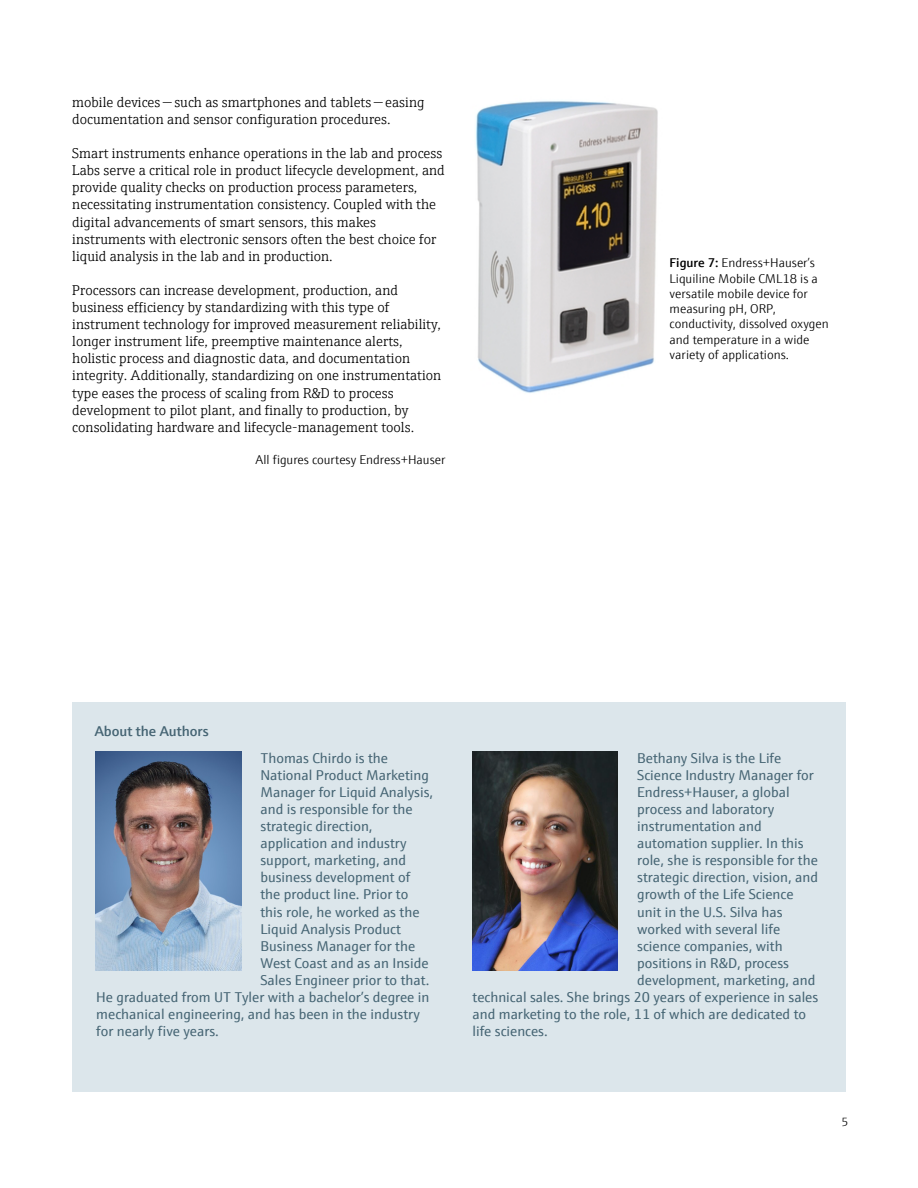
<style>
.page{position:relative;width:918px;height:1188px;background:#fff}
.page>*{position:absolute;margin:0;border:0;box-sizing:border-box;transform-origin:0 0}
.t1{font:300 14.25px/17.1px "E+H Serif";color:#000}
.t2{font:14.25px "E+H Sans";color:#456473}
.t3{font:600 14.25px "E+H Sans";color:#456473}
.t4{font:300 12.75px/15.3px "E+H Sans";color:#000}
.t5{font:300 12px "E+H Serif";color:#000}
.s1{font-weight:600}
</style>
<div class="page">
<div style="left:72px;top:702px;width:774px;height:390px;background:#dce6eb"></div>
<img style="left:475px;top:100px;width:183px;height:293px">
<img style="left:96px;top:751px;width:145px;height:220px">
<img style="left:472px;top:751px;width:146px;height:220px">
<p class="t1" style="left:72px;top:92px;width:354px">mobile devices — such as smartphones and tablets — easing documentation and sensor configuration procedures.</p>
<p class="t1" style="left:72px;top:144px;width:374px">Smart instruments enhance operations in the lab and process Labs serve a critical role in product lifecycle development, and provide quality checks on production process parameters, necessitating instrumentation consistency. Coupled with the digital advancements of smart sensors, this makes instruments with electronic sensors often the best choice for liquid analysis in the lab and in production.</p>
<p class="t1" style="left:72px;top:281px;width:371px">Processors can increase development, production, and business efficiency by standardizing with this type of instrument technology for improved measurement reliability, longer instrument life, preemptive maintenance alerts, holistic process and diagnostic data, and documentation integrity. Additionally, standardizing on one instrumentation type eases the process of scaling from R&amp;D to process development to pilot plant, and finally to production, by consolidating hardware and lifecycle-management tools.</p>
<p class="t4" style="left:256px;top:451px;width:191px">All figures courtesy Endress+Hauser</p>
<p class="t4" style="left:670px;top:254px;width:161px"><span class="s1">Figure 7:</span> Endress+Hauser’s<br>Liquiline Mobile CML18 is a versatile mobile device for measuring pH, ORP, conductivity, dissolved oxygen and temperature in a wide variety of applications.</p>
<p class="t3" style="left:95px;top:720px;width:116px">About the Authors</p>
<p class="t2" style="left:260px;top:747px;width:129px">Thomas Chirdo is the</p>
<p class="t2" style="left:260px;top:764px;width:170px">National Product Marketing</p>
<p class="t2" style="left:260px;top:781px;width:174px">Manager for Liquid Analysis,</p>
<p class="t2" style="left:260px;top:798px;width:154px">and is responsible for the</p>
<p class="t2" style="left:260px;top:815px;width:114px">strategic direction,</p>
<p class="t2" style="left:260px;top:833px;width:148px">application and industry</p>
<p class="t2" style="left:260px;top:850px;width:147px">support, marketing, and</p>
<p class="t2" style="left:260px;top:867px;width:151px">business development of</p>
<p class="t2" style="left:260px;top:884px;width:149px">the product line. Prior to</p>
<p class="t2" style="left:260px;top:901px;width:161px">this role, he worked as the</p>
<p class="t2" style="left:260px;top:918px;width:142px">Liquid Analysis Product</p>
<p class="t2" style="left:260px;top:935px;width:156px">Business Manager for the</p>
<p class="t2" style="left:260px;top:952px;width:170px">West Coast and as an Inside</p>
<p class="t2" style="left:260px;top:969px;width:170px">Sales Engineer prior to that.</p>
<p class="t2" style="left:96px;top:986px;width:335px">He graduated from UT Tyler with a bachelor’s degree in</p>
<p class="t2" style="left:96px;top:1004px;width:325px">mechanical engineering, and has been in the industry</p>
<p class="t2" style="left:96px;top:1021px;width:124px">for nearly five years.</p>
<p class="t2" style="left:637px;top:747px;width:146px">Bethany Silva is the Life</p>
<p class="t2" style="left:637px;top:764px;width:178px">Science Industry Manager for</p>
<p class="t2" style="left:637px;top:781px;width:154px">Endress+Hauser, a global</p>
<p class="t2" style="left:637px;top:798px;width:138px">process and laboratory</p>
<p class="t2" style="left:637px;top:815px;width:126px">instrumentation and</p>
<p class="t2" style="left:637px;top:833px;width:168px">automation supplier. In this</p>
<p class="t2" style="left:637px;top:850px;width:182px">role, she is responsible for the</p>
<p class="t2" style="left:637px;top:867px;width:182px">strategic direction, vision, and</p>
<p class="t2" style="left:637px;top:884px;width:158px">growth of the Life Science</p>
<p class="t2" style="left:637px;top:901px;width:147px">unit in the U.S. Silva has</p>
<p class="t2" style="left:637px;top:918px;width:144px">worked with several life</p>
<p class="t2" style="left:637px;top:935px;width:147px">science companies, with</p>
<p class="t2" style="left:637px;top:952px;width:153px">positions in R&amp;D, process</p>
<p class="t2" style="left:637px;top:969px;width:180px">development, marketing, and</p>
<p class="t2" style="left:473px;top:986px;width:347px">technical sales. She brings 20 years of experience in sales</p>
<p class="t2" style="left:473px;top:1004px;width:335px">and marketing to the role, 11 of which are dedicated to</p>
<p class="t2" style="left:473px;top:1021px;width:77px">life sciences.</p>
<p class="t5" style="left:841px;top:1113px;width:8px">5</p>
</div>
